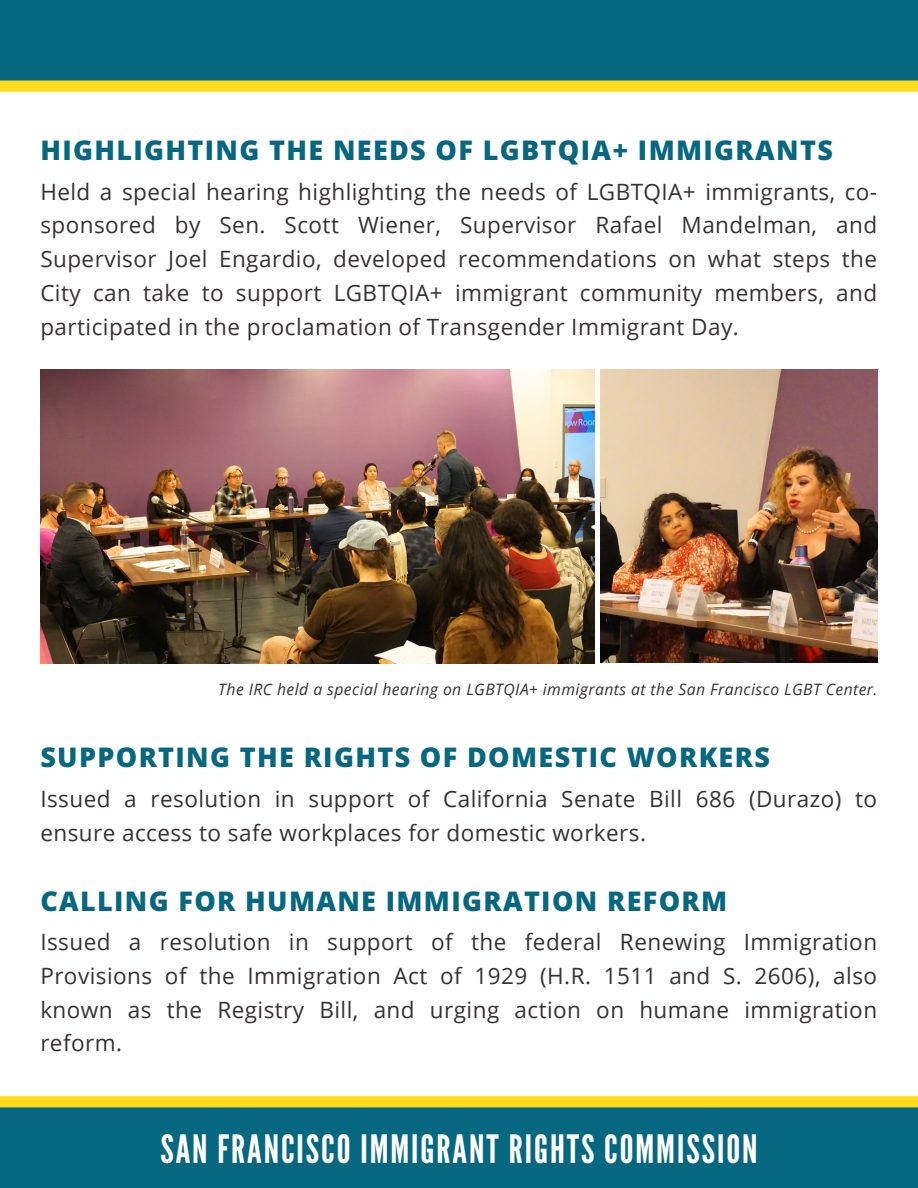
<style>
.page{position:relative;width:918px;height:1188px;background:#066781}
.page>*{position:absolute;margin:0;border:0;box-sizing:border-box;transform-origin:0 0}
.t1{font:39px "League Gothic";letter-spacing:.05em;color:#fff}
.t2{font:800 27px "Open Sans";letter-spacing:.05em;color:#066781}
.t3{font:22.5px/33.8px "Open Sans";letter-spacing:.02em;color:#383134;text-align:justify}
.t4{font:italic 15.75px "Open Sans";letter-spacing:.03em;color:#383134}
</style>
<div class="page">
<div style="left:0;top:86px;width:918px;height:1016px;background:#fff"></div>
<div style="left:0;top:81px;width:918px;height:11px;background:#ffdd1c"></div>
<div style="left:0;top:1096px;width:918px;height:11px;background:#ffdd1c"></div>
<img style="left:40px;top:370px;width:555px;height:293px">
<img style="left:601px;top:370px;width:276px;height:293px">
<h3 class="t2" style="left:40px;top:131px;width:794px">HIGHLIGHTING THE NEEDS OF LGBTQIA+ IMMIGRANTS</h3>
<h2 class="t3" style="left:40px;top:174px;width:838px">Held a special hearing highlighting the needs of LGBTQIA+ immigrants, co&shy;sponsored by Sen. Scott Wiener, Supervisor Rafael Mandelman, and Supervisor Joel Engardio, developed recommendations on what steps the City can take to support LGBTQIA+ immigrant community members, and participated in the proclamation of Transgender Immigrant Day.</h2>
<h1 class="t4" style="left:218px;top:679px;width:661px">The IRC held a special hearing on LGBTQIA+ immigrants at the San Francisco LGBT Center.</h1>
<p class="t2" style="left:40px;top:739px;width:731px">SUPPORTING THE RIGHTS OF DOMESTIC WORKERS</p>
<h3 class="t3" style="left:40px;top:781px;width:838px">Issued a resolution in support of California Senate Bill 686 (Durazo) to ensure access to safe workplaces for domestic workers.</h3>
<h3 class="t2" style="left:40px;top:882px;width:688px">CALLING FOR HUMANE IMMIGRATION REFORM</h3>
<h2 class="t3" style="left:40px;top:925px;width:838px">Issued a resolution in support of the federal Renewing Immigration Provisions of the Immigration Act of 1929 (H.R. 1511 and S. 2606), also known as the Registry Bill, and urging action on humane immigration reform.</h2>
<h2 class="t1" style="left:160px;top:1126px;width:599px">SAN FRANCISCO IMMIGRANT RIGHTS COMMISSION</h2>
</div>
